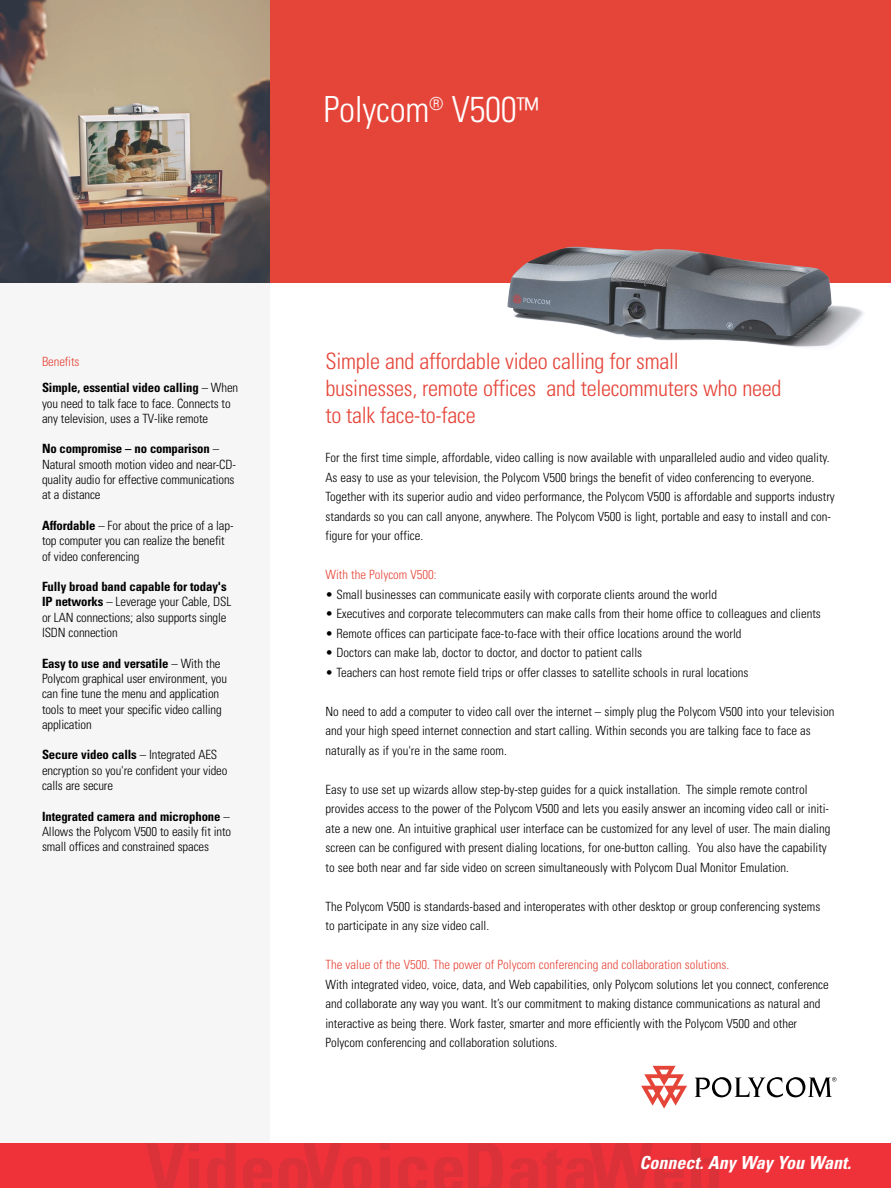
<style>
.page{position:relative;width:891px;height:1188px;background:#fff}
.page>*{position:absolute;margin:0;border:0;box-sizing:border-box;transform-origin:0 0}
.t1{font:300 condensed 36px "Univers";letter-spacing:-.01em;color:#fff}
.t2{font:300 condensed 22.5px/27px "Univers";letter-spacing:-.015em;color:#e54539}
.t3{font:italic 700 condensed 18px "Univers";color:#fff}
.t4{font:300 condensed 12.75px/15.3px "Univers";color:#000}
.t5{font:300 condensed 12.75px "Univers";color:#e54539}
.t6{font:700 condensed 12.75px/26.7px "Univers";letter-spacing:-.01em;color:#000}
.s1{font-size:30px}
.s2{font-weight:300;color:#e54539}
.s3{font-weight:300}
.s4{font-weight:700}
</style>
<div class="page">
<img style="left:0;top:0;width:270px;height:283px">
<div style="left:270px;top:0;width:621px;height:284px;background:#e54539"></div>
<img style="left:507px;top:247px;width:359px;height:100px">
<div style="left:0;top:284px;width:270px;height:899px;background:#f6f6f6"></div>
<svg style="left:641px;top:1066px;width:46px;height:43px"></svg>
<svg style="left:695px;top:1077px;width:142px;height:20px"></svg>
<img style="left:0;top:1144px;width:891px;height:44px">
<img style="left:146px;top:1144px;width:162px;height:44px">
<img style="left:343px;top:1144px;width:120px;height:27px">
<img style="left:468px;top:1144px;width:121px;height:44px">
<img style="left:589px;top:1144px;width:130px;height:44px">
<h1 class="t1" style="left:324px;top:96px;width:216px">Polycom<sup>®</sup> V500<span class="s1">™</span></h1>
<p class="t6" style="left:42px;top:349px;width:198px"><span class="s2">Benefits<br></span>Simple, essential video calling <span class="s3">– When</span></p>
<p class="t4" style="left:42px;top:397px;width:190px">you need to talk face to face. Connects to any television, uses a TV-like remote</p>
<p class="t4" style="left:42px;top:443px;width:196px"><span class="s4">No compromise – no comparison</span> –<br>Natural smooth motion video and near-CD&shy;quality audio for effective communications at a distance</p>
<p class="t4" style="left:42px;top:519px;width:193px"><span class="s4">Affordable</span> – For about the price of a lap&shy;top computer you can realize the benefit of video conferencing</p>
<p class="t4" style="left:42px;top:580px;width:191px"><span class="s4">Fully broad band capable for today's IP networks</span> – Leverage your Cable, DSL or LAN connections; also supports single ISDN connection</p>
<p class="t4" style="left:42px;top:657px;width:187px"><span class="s4">Easy to use and versatile</span> – With the Polycom graphical user environment, you can fine tune the menu and application tools to meet your specific video calling application</p>
<p class="t4" style="left:42px;top:749px;width:187px"><span class="s4">Secure video calls</span> – Integrated AES encryption so you're confident your video calls are secure</p>
<p class="t4" style="left:42px;top:810px;width:191px;text-align:justify"><span class="s4">Integrated camera and microphone</span> – Allows the Polycom V500 to easily fit into small offices and constrained spaces</p>
<h2 class="t2" style="left:326px;top:350px;width:458px">Simple and affordable video calling for small<br>businesses, remote offices and telecommuters who need to talk face-to-face</h2>
<p class="t4" style="left:326px;top:449px;width:511px;line-height:19.5px">For the first time simple, affordable, video calling is now available with unparalleled audio and video quality.<br>As easy to use as your television, the Polycom V500 brings the benefit of video conferencing to everyone.<br>Together with its superior audio and video performance, the Polycom V500 is affordable and supports industry standards so you can call anyone, anywhere. The Polycom V500 is light, portable and easy to install and con&shy;figure for your office.</p>
<p class="t5" style="left:326px;top:570px;width:113px">With the Polycom V500:</p>
<p class="t4" style="left:326px;top:588px;width:393px">• Small businesses can communicate easily with corporate clients around the world</p>
<p class="t4" style="left:326px;top:607px;width:497px">• Executives and corporate telecommuters can make calls from their home office to colleagues and clients</p>
<p class="t4" style="left:326px;top:627px;width:418px">• Remote offices can participate face-to-face with their office locations around the world</p>
<p class="t4" style="left:326px;top:646px;width:318px">• Doctors can make lab, doctor to doctor, and doctor to patient calls</p>
<p class="t4" style="left:326px;top:666px;width:424px">• Teachers can host remote field trips or offer classes to satellite schools in rural locations</p>
<p class="t4" style="left:326px;top:703px;width:510px;line-height:19.5px">No need to add a computer to video call over the internet – simply plug the Polycom V500 into your television and your high speed internet connection and start calling. Within seconds you are talking face to face as naturally as if you're in the same room.</p>
<p class="t4" style="left:326px;top:781px;width:506px;line-height:19.5px">Easy to use set up wizards allow step-by-step guides for a quick installation. The simple remote control provides access to the power of the Polycom V500 and lets you easily answer an incoming video call or initi&shy;ate a new one. An intuitive graphical user interface can be customized for any level of user. The main dialing screen can be configured with present dialing locations, for one-button calling. You also have the capability to see both near and far side video on screen simultaneously with Polycom Dual Monitor Emulation.</p>
<p class="t4" style="left:326px;top:898px;width:496px;line-height:19.5px">The Polycom V500 is standards-based and interoperates with other desktop or group conferencing systems to participate in any size video call.</p>
<p class="t5" style="left:326px;top:960px;width:405px">The value of the V500. The power of Polycom conferencing and collaboration solutions.</p>
<p class="t4" style="left:326px;top:976px;width:505px;line-height:19.5px">With integrated video, voice, data, and Web capabilities, only Polycom solutions let you connect, conference and collaborate any way you want. It’s our commitment to making distance communications as natural and interactive as being there. Work faster, smarter and more efficiently with the Polycom V500 and other Polycom conferencing and collaboration solutions.</p>
<h3 class="t3" style="left:639px;top:1156px;width:213px">Connect. Any Way You Want.</h3>
</div>
